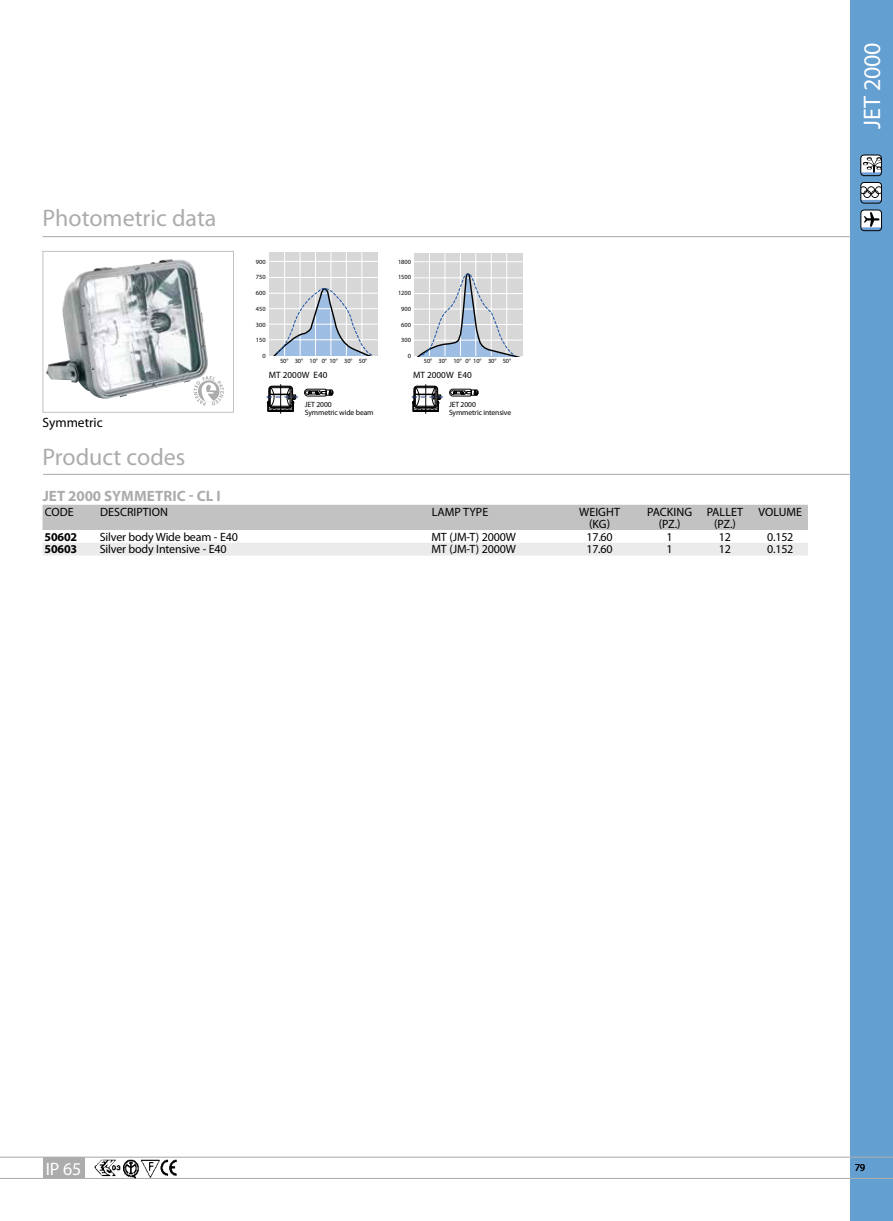
<style>
.page{position:relative;width:893px;height:1221px;background:#fff}
.page>*{position:absolute;margin:0;border:0;box-sizing:border-box;transform-origin:0 0}
.t1{font:24px "Myriad Pro";color:#acacac}
.t2{font:24px "Myriad Pro";letter-spacing:-.015em;color:#fff}
.t3{font:18px "Myriad Pro";color:#fff}
.t4{font:700 15px "Myriad Pro";letter-spacing:.01em;color:#acacac}
.t5{font:13.5px "Myriad Pro";color:#000}
.t6{font:12px "Myriad Pro";letter-spacing:-.015em;color:#000}
.t7{font:12px/12px "Myriad Pro";letter-spacing:.005em;color:#000;text-align:center}
.t8{font:700 12px "Myriad Pro";letter-spacing:-.015em;color:#000}
.t9{font:10.5px "Myriad Pro";color:#000}
.t10{font:9.15px "Myriad Pro";letter-spacing:.005em;color:#000}
.t11{font:7.65px/8.2px "Myriad Pro";letter-spacing:-.015em;color:#000}
.t12{font:6.3px "Myriad Pro";color:#000}
</style>
<div class="page">
<div style="left:850px;top:0;width:43px;height:1220px;background:#649fd2"></div>
<hr style="left:0;top:1177px;width:893px;height:1px;background:#acacac">
<hr style="left:0;top:1156px;width:893px;height:1px;background:#acacac">
<hr style="left:43px;top:236px;width:807px;height:1px;background:#acacac">
<div style="left:43px;top:1157px;width:41px;height:21px;background:#acacac"></div>
<img style="left:94px;top:1159px;width:83px;height:18px">
<hr style="left:43px;top:474px;width:808px;height:1px;background:#acacac">
<img style="left:46px;top:259px;width:162px;height:140px">
<div style="left:43px;top:251px;width:191px;height:161px;border:1px solid #c2c2c2"></div>
<svg style="left:194px;top:376px;width:30px;height:29px"></svg>
<div style="left:414px;top:253px;width:108px;height:103px;background:#d7d7d7"></div>
<div style="left:269px;top:253px;width:108px;height:103px;background:#d7d7d7"></div>
<hr style="left:412px;top:261px;width:113px;height:1px;background:#fff">
<hr style="left:460px;top:252px;width:1px;height:104px;background:#fff">
<hr style="left:445px;top:252px;width:1px;height:104px;background:#fff">
<hr style="left:429px;top:252px;width:1px;height:104px;background:#fff">
<hr style="left:506px;top:252px;width:1px;height:104px;background:#fff">
<hr style="left:491px;top:252px;width:1px;height:104px;background:#fff">
<hr style="left:475px;top:252px;width:1px;height:104px;background:#fff">
<hr style="left:268px;top:339px;width:113px;height:1px;background:#fff">
<hr style="left:268px;top:324px;width:113px;height:1px;background:#fff">
<hr style="left:268px;top:308px;width:113px;height:1px;background:#fff">
<hr style="left:268px;top:293px;width:113px;height:1px;background:#fff">
<hr style="left:267px;top:277px;width:113px;height:1px;background:#fff">
<hr style="left:268px;top:261px;width:113px;height:1px;background:#fff">
<hr style="left:315px;top:252px;width:1px;height:103px;background:#fff">
<hr style="left:300px;top:252px;width:1px;height:103px;background:#fff">
<hr style="left:284px;top:252px;width:1px;height:103px;background:#fff">
<hr style="left:361px;top:252px;width:1px;height:103px;background:#fff">
<hr style="left:346px;top:252px;width:1px;height:103px;background:#fff">
<hr style="left:331px;top:252px;width:1px;height:103px;background:#fff">
<svg style="left:266px;top:385px;width:68px;height:28px"></svg>
<svg style="left:411px;top:385px;width:68px;height:28px"></svg>
<svg style="left:270px;top:281px;width:108px;height:75px"></svg>
<svg style="left:414px;top:273px;width:108px;height:84px"></svg>
<svg style="left:861px;top:157px;width:20px;height:19px"></svg>
<div style="left:860px;top:155px;width:22px;height:21px;border:1px solid #000;border-radius:3px"></div>
<div style="left:861px;top:182px;width:20px;height:21px;background:#fff;border-radius:3px"></div>
<svg style="left:861px;top:186px;width:20px;height:17px"></svg>
<div style="left:860px;top:182px;width:22px;height:21px;border:1px solid #000;border-radius:3px"></div>
<svg style="left:861px;top:212px;width:20px;height:19px"></svg>
<div style="left:861px;top:210px;width:21px;height:21px;border:1px solid #000;border-radius:3px"></div>
<svg style="left:43px;top:504px;width:765px;height:51px"></svg>
<h1 class="t1" style="left:43px;top:203px;width:176px">Photometric data</h1>
<p class="t5" style="left:43px;top:414px;width:62px">Symmetric</p>
<h1 class="t1" style="left:43px;top:442px;width:144px">Product codes</h1>
<p class="t12" style="left:256px;top:258px;width:11px">900</p>
<p class="t12" style="left:398px;top:258px;width:15px">1800</p>
<p class="t12" style="left:256px;top:273px;width:11px">750</p>
<p class="t12" style="left:256px;top:289px;width:11px">600</p>
<p class="t12" style="left:256px;top:305px;width:11px">450</p>
<p class="t12" style="left:398px;top:273px;width:15px">1500</p>
<p class="t12" style="left:398px;top:289px;width:15px">1200</p>
<p class="t12" style="left:401px;top:305px;width:11px">900</p>
<p class="t12" style="left:256px;top:320px;width:11px">300</p>
<p class="t12" style="left:256px;top:336px;width:11px">150</p>
<p class="t12" style="left:262px;top:352px;width:5px">0</p>
<p class="t12" style="left:401px;top:320px;width:11px">600</p>
<p class="t12" style="left:401px;top:336px;width:11px">300</p>
<p class="t12" style="left:408px;top:352px;width:5px">0</p>
<p class="t12" style="left:280px;top:356px;width:89px">50° 30° 10° 0° 10° 30° 50°</p>
<p class="t12" style="left:424px;top:356px;width:89px">50° 30° 10° 0° 10° 30° 50°</p>
<p class="t10" style="left:269px;top:369px;width:60px">MT 2000W E40</p>
<p class="t10" style="left:413px;top:369px;width:60px">MT 2000W E40</p>
<p class="t11" style="left:305px;top:400px;width:70px">JET 2000<br>Symmetric wide beam</p>
<p class="t11" style="left:449px;top:400px;width:64px">JET 2000<br>Symmetric intensive</p>
<p class="t4" style="left:43px;top:485px;width:180px">JET 2000 SYMMETRIC - CL I</p>
<p class="t6" style="left:45px;top:504px;width:31px">CODE</p>
<p class="t7" style="left:100px;top:505px;width:70px">DESCRIPTION</p>
<p class="t7" style="left:432px;top:505px;width:58px">LAMP TYPE</p>
<p class="t7" style="left:579px;top:505px;width:42px">WEIGHT (KG)</p>
<p class="t7" style="left:647px;top:505px;width:46px">PACKING (PZ.)</p>
<p class="t7" style="left:707px;top:505px;width:38px">PALLET (PZ.)</p>
<p class="t6" style="left:758px;top:504px;width:45px">VOLUME</p>
<p class="t8" style="left:45px;top:528px;width:34px">50602</p>
<p class="t6" style="left:100px;top:529px;width:139px">Silver body Wide beam - E40</p>
<p class="t6" style="left:432px;top:529px;width:86px">MT (JM-T) 2000W</p>
<p class="t6" style="left:586px;top:529px;width:28px">17.60</p>
<p class="t6" style="left:667px;top:529px;width:8px">1</p>
<p class="t6" style="left:719px;top:529px;width:14px">12</p>
<p class="t6" style="left:767px;top:529px;width:28px">0.152</p>
<p class="t8" style="left:45px;top:541px;width:34px">50603</p>
<p class="t6" style="left:100px;top:542px;width:128px">Silver body Intensive - E40</p>
<p class="t6" style="left:432px;top:542px;width:86px">MT (JM-T) 2000W</p>
<p class="t6" style="left:586px;top:542px;width:28px">17.60</p>
<p class="t6" style="left:667px;top:542px;width:8px">1</p>
<p class="t6" style="left:719px;top:542px;width:14px">12</p>
<p class="t6" style="left:767px;top:542px;width:28px">0.152</p>
<h1 class="t2" style="left:857px;top:129px;width:88px;rotate:-90deg">JET 2000</h1>
<h2 class="t3" style="left:46px;top:1157px;width:37px">IP 65</h2>
<p class="t9" style="left:855px;top:1161px;width:12px">79</p>
</div>
